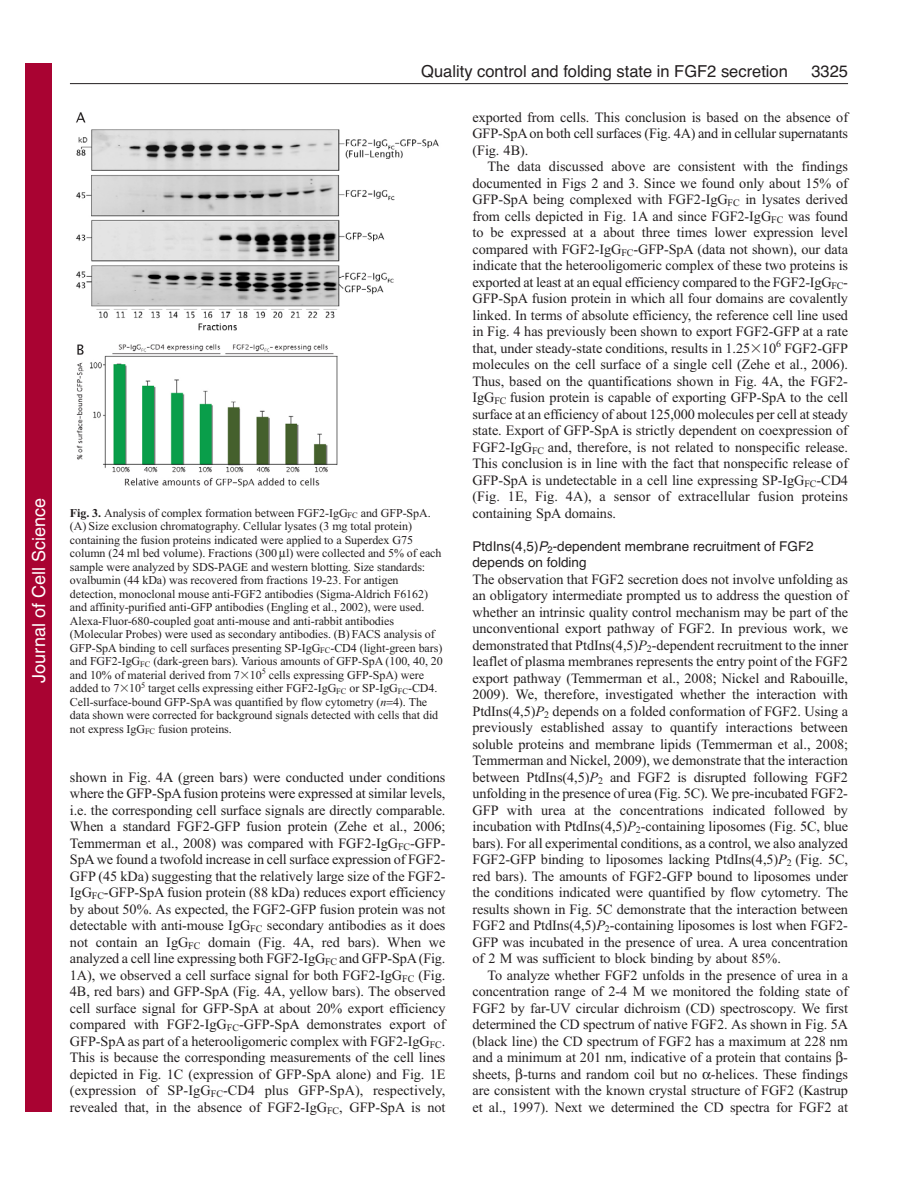
<style>
.page{position:relative;width:918px;height:1188px;background:#fff}
.page>*{position:absolute;margin:0;border:0;box-sizing:border-box;transform-origin:0 0}
.t1{font:18px "Helvetica";color:#fff}
.t2{font:16.5px "Helvetica";color:#231f20}
.t3{font:14.25px/16.5px "Times New Roman";letter-spacing:-.005em;color:#231f20;text-align:justify}
.t4{font:13.5px/16.5px "Helvetica";color:#231f20}
.t5{font:12px/13.5px "Times New Roman";letter-spacing:-.005em;color:#231f20}
.s1{font-weight:700}
.s2{font-family:"Mathematical Pi One"}
.s3{font-style:italic}
</style>
<div class="page">
<hr style="left:70px;top:83px;width:778px;height:1px;background:#231f20">
<img style="left:76px;top:112px;width:363px;height:376px">
<div style="left:26px;top:64px;width:26px;height:1048px;background:#a90332"></div>
<p class="t1" style="left:28px;top:683px;width:186px;rotate:-90deg">Journal of Cell Science</p>
<p class="t2" style="left:421px;top:65px;width:368px">Quality control and folding state in FGF2 secretion</p>
<p class="t2" style="left:811px;top:65px;width:38px">3325</p>
<p class="t5" style="left:70px;top:507px;width:374px"><span class="s1">Fig. 3.</span> Analysis of complex formation between FGF2-IgG<sub>FC</sub> and GFP-SpA. (A) Size exclusion chromatography. Cellular lysates (3 mg total protein) containing the fusion proteins indicated were applied to a Superdex G75 column (24 ml bed volume). Fractions (300 l) were collected and 5% of each sample were analyzed by SDS-PAGE and western blotting. Size standards: ovalbumin (44 kDa) was recovered from fractions 19-23. For antigen detection, monoclonal mouse anti-FGF2 antibodies (Sigma-Aldrich F6162) and affinity-purified anti-GFP antibodies (Engling et al., 2002), were used.<br>Alexa-Fluor-680-coupled goat anti-mouse and anti-rabbit antibodies (Molecular Probes) were used as secondary antibodies. (B) FACS analysis of GFP-SpA binding to cell surfaces presenting SP-IgG<sub>FC</sub>-CD4 (light-green bars) and FGF2-IgG<sub>FC</sub> (dark-green bars). Various amounts of GFP-SpA (100, 40, 20 and 10% of material derived from 7<span class="s2">-</span>10<sup>5</sup> cells expressing GFP-SpA) were added to 7<span class="s2">-</span>10<sup>5</sup> target cells expressing either FGF2-IgG<sub>FC</sub> or SP-IgG<sub>FC</sub>-CD4.<br>Cell-surface-bound GFP-SpA was quantified by flow cytometry (<span class="s3">n</span> 4). The data shown were corrected for background signals detected with cells that did not express IgG<sub>FC</sub> fusion proteins.</p>
<p class="t3" style="left:70px;top:770px;width:377px">shown in Fig. 4A (green bars) were conducted under conditions where the GFP-SpA fusion proteins were expressed at similar levels, i.e. the corresponding cell surface signals are directly comparable.<br>When a standard FGF2-GFP fusion protein (Zehe et al., 2006; Temmerman et al., 2008) was compared with FGF2-IgG<sub>FC</sub>-GFP-SpA we found a twofold increase in cell surface expression of FGF2- GFP (45 kDa) suggesting that the relatively large size of the FGF2- IgG<sub>FC</sub>-GFP-SpA fusion protein (88 kDa) reduces export efficiency by about 50%. As expected, the FGF2-GFP fusion protein was not detectable with anti-mouse IgG<sub>FC</sub> secondary antibodies as it does not contain an IgG<sub>FC</sub> domain (Fig. 4A, red bars). When we analyzed a cell line expressing both FGF2-IgG<sub>FC</sub> and GFP-SpA (Fig.<br>1A), we observed a cell surface signal for both FGF2-IgG<sub>FC</sub> (Fig.<br>4B, red bars) and GFP-SpA (Fig. 4A, yellow bars). The observed cell surface signal for GFP-SpA at about 20% export efficiency compared with FGF2-IgG<sub>FC</sub>-GFP-SpA demonstrates export of GFP-SpA as part of a heterooligomeric complex with FGF2-IgG<sub>FC</sub>.<br>This is because the corresponding measurements of the cell lines depicted in Fig. 1C (expression of GFP-SpA alone) and Fig. 1E (expression of SP-IgG<sub>FC</sub>-CD4 plus GFP-SpA), respectively, revealed that, in the absence of FGF2-IgG<sub>FC</sub>, GFP-SpA is not</p>
<p class="t3" style="left:472px;top:110px;width:377px">exported from cells. This conclusion is based on the absence of GFP-SpA on both cell surfaces (Fig. 4A) and in cellular supernatants (Fig. 4B).</p>
<p class="t3" style="left:472px;top:159px;width:377px;text-indent:15px">The data discussed above are consistent with the findings documented in Figs 2 and 3. Since we found only about 15% of GFP-SpA being complexed with FGF2-IgG<sub>FC</sub> in lysates derived from cells depicted in Fig. 1A and since FGF2-IgG<sub>FC</sub> was found to be expressed at a about three times lower expression level compared with FGF2-IgG<sub>FC</sub>-GFP-SpA (data not shown), our data indicate that the heterooligomeric complex of these two proteins is exported at least at an equal efficiency compared to the FGF2-IgG<sub>FC</sub>-GFP-SpA fusion protein in which all four domains are covalently linked. In terms of absolute efficiency, the reference cell line used in Fig. 4 has previously been shown to export FGF2-GFP at a rate that, under steady-state conditions, results in 1.25<span class="s2">-</span>10<sup>6</sup> FGF2-GFP molecules on the cell surface of a single cell (Zehe et al., 2006).<br>Thus, based on the quantifications shown in Fig. 4A, the FGF2- IgG<sub>FC</sub> fusion protein is capable of exporting GFP-SpA to the cell surface at an efficiency of about 125,000 molecules per cell at steady state. Export of GFP-SpA is strictly dependent on coexpression of FGF2-IgG<sub>FC</sub> and, therefore, is not related to nonspecific release.<br>This conclusion is in line with the fact that nonspecific release of GFP-SpA is undetectable in a cell line expressing SP-IgG<sub>FC</sub>-CD4 (Fig. 1E, Fig. 4A), a sensor of extracellular fusion proteins containing SpA domains.</p>
<p class="t4" style="left:472px;top:539px;width:343px">PtdIns(4,5)<span class="s3">P</span><sub>2</sub>-dependent membrane recruitment of FGF2 depends on folding</p>
<p class="t3" style="left:472px;top:572px;width:377px">The observation that FGF2 secretion does not involve unfolding as an obligatory intermediate prompted us to address the question of whether an intrinsic quality control mechanism may be part of the unconventional export pathway of FGF2. In previous work, we demonstrated that PtdIns(4,5)<span class="s3">P</span><sub>2</sub>-dependent recruitment to the inner leaflet of plasma membranes represents the entry point of the FGF2 export pathway (Temmerman et al., 2008; Nickel and Rabouille, 2009). We, therefore, investigated whether the interaction with PtdIns(4,5)<span class="s3">P</span><sub>2</sub> depends on a folded conformation of FGF2. Using a previously established assay to quantify interactions between soluble proteins and membrane lipids (Temmerman et al., 2008; Temmerman and Nickel, 2009), we demonstrate that the interaction between PtdIns(4,5)<span class="s3">P</span><sub>2</sub> and FGF2 is disrupted following FGF2 unfolding in the presence of urea (Fig. 5C). We pre-incubated FGF2- GFP with urea at the concentrations indicated followed by incubation with PtdIns(4,5)<span class="s3">P</span><sub>2</sub>-containing liposomes (Fig. 5C, blue bars). For all experimental conditions, as a control, we also analyzed FGF2-GFP binding to liposomes lacking PtdIns(4,5)<span class="s3">P</span><sub>2</sub> (Fig. 5C, red bars). The amounts of FGF2-GFP bound to liposomes under the conditions indicated were quantified by flow cytometry. The results shown in Fig. 5C demonstrate that the interaction between FGF2 and PtdIns(4,5)<span class="s3">P</span><sub>2</sub>-containing liposomes is lost when FGF2- GFP was incubated in the presence of urea. A urea concentration of 2 M was sufficient to block binding by about 85%.</p>
<p class="t3" style="left:473px;top:968px;width:377px;text-indent:15px">To analyze whether FGF2 unfolds in the presence of urea in a concentration range of 2-4 M we monitored the folding state of FGF2 by far-UV circular dichroism (CD) spectroscopy. We first determined the CD spectrum of native FGF2. As shown in Fig. 5A (black line) the CD spectrum of FGF2 has a maximum at 228 nm and a minimum at 201 nm, indicative of a protein that contains - sheets, -turns and random coil but no -helices. These findings are consistent with the known crystal structure of FGF2 (Kastrup et al., 1997). Next we determined the CD spectra for FGF2 at</p>
</div>
